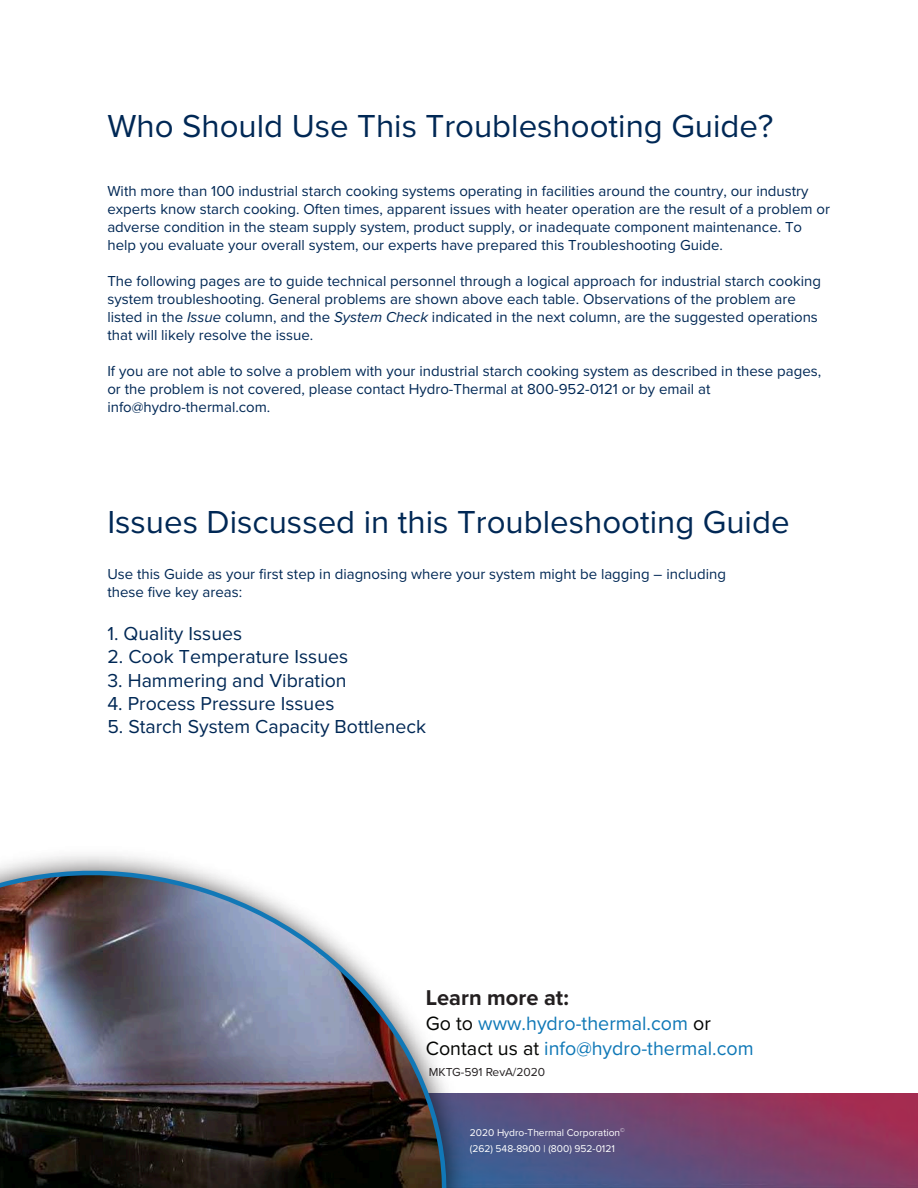
<style>
.page{position:relative;width:918px;height:1188px;background:#fff}
.page>*{position:absolute;margin:0;border:0;box-sizing:border-box;transform-origin:0 0}
.t1{font:33px "Proxima Nova";color:#002855}
.t2{font:700 22.2px "Proxima Nova";color:#231f20}
.t3{font:19.95px/24.2px "Proxima Nova";color:#0f78b7}
.t4{font:19.5px "Proxima Nova";color:#002855}
.t5{font:15px/18px "Proxima Nova";color:#002855}
.t6{font:12px "Proxima Nova";color:#231f20}
.t7{font:10.2px/16.2px "Proxima Nova";color:#fff}
.s1{font-style:italic}
.s2{color:#040503}
</style>
<div class="page">
<img style="left:487px;top:1094px;width:431px;height:94px">
<img style="left:0;top:855px;width:487px;height:333px">
<h1 class="t1" style="left:107px;top:101px;width:667px">Who Should Use This Troubleshooting Guide?</h1>
<p class="t5" style="left:107px;top:182px;width:724px">With more than 100 industrial starch cooking systems operating in facilities around the country, our industry experts know starch cooking. Often times, apparent issues with heater operation are the result of a problem or adverse condition in the steam supply system, product supply, or inadequate component maintenance. To help you evaluate your overall system, our experts have prepared this Troubleshooting Guide.</p>
<p class="t5" style="left:107px;top:272px;width:715px">The following pages are to guide technical personnel through a logical approach for industrial starch cooking system troubleshooting. General problems are shown above each table. Observations of the problem are listed in the <span class="s1">Issue</span> column, and the <span class="s1">System Check</span> indicated in the next column, are the suggested operations that will likely resolve the issue.</p>
<p class="t5" style="left:107px;top:362px;width:715px">If you are not able to solve a problem with your industrial starch cooking system as described in these pages, or the problem is not covered, please contact Hydro-Thermal at 800-952-0121 or by email at info@hydro-thermal.com.</p>
<h1 class="t1" style="left:107px;top:497px;width:684px">Issues Discussed in this Troubleshooting Guide</h1>
<p class="t5" style="left:107px;top:564px;width:620px">Use this Guide as your first step in diagnosing where your system might be lagging – including these five key areas:</p>
<h3 class="t4" style="left:107px;top:619px;width:136px">1. Quality Issues</h3>
<h3 class="t4" style="left:107px;top:642px;width:242px">2. Cook Temperature Issues</h3>
<h3 class="t4" style="left:107px;top:666px;width:241px">3. Hammering and Vibration</h3>
<h3 class="t4" style="left:107px;top:689px;width:228px">4. Process Pressure Issues</h3>
<h3 class="t4" style="left:107px;top:712px;width:320px">5. Starch System Capacity Bottleneck</h3>
<h2 class="t2" style="left:426px;top:982px;width:145px">Learn more at:</h2>
<h3 class="t3" style="left:426px;top:1011px;width:329px"><span class="s2">Go to</span> www.hydro-thermal.com <span class="s2">or<br>Contact us at</span> info@hydro-thermal.com</h3>
<p class="t6" style="left:429px;top:1063px;width:118px">MKTG-591 RevA/2020</p>
<p class="t7" style="left:470px;top:1124px;width:157px">2020 Hydro-Thermal Corporation<sup>© </sup>(262) 548-8900 | (800) 952-0121</p>
</div>
